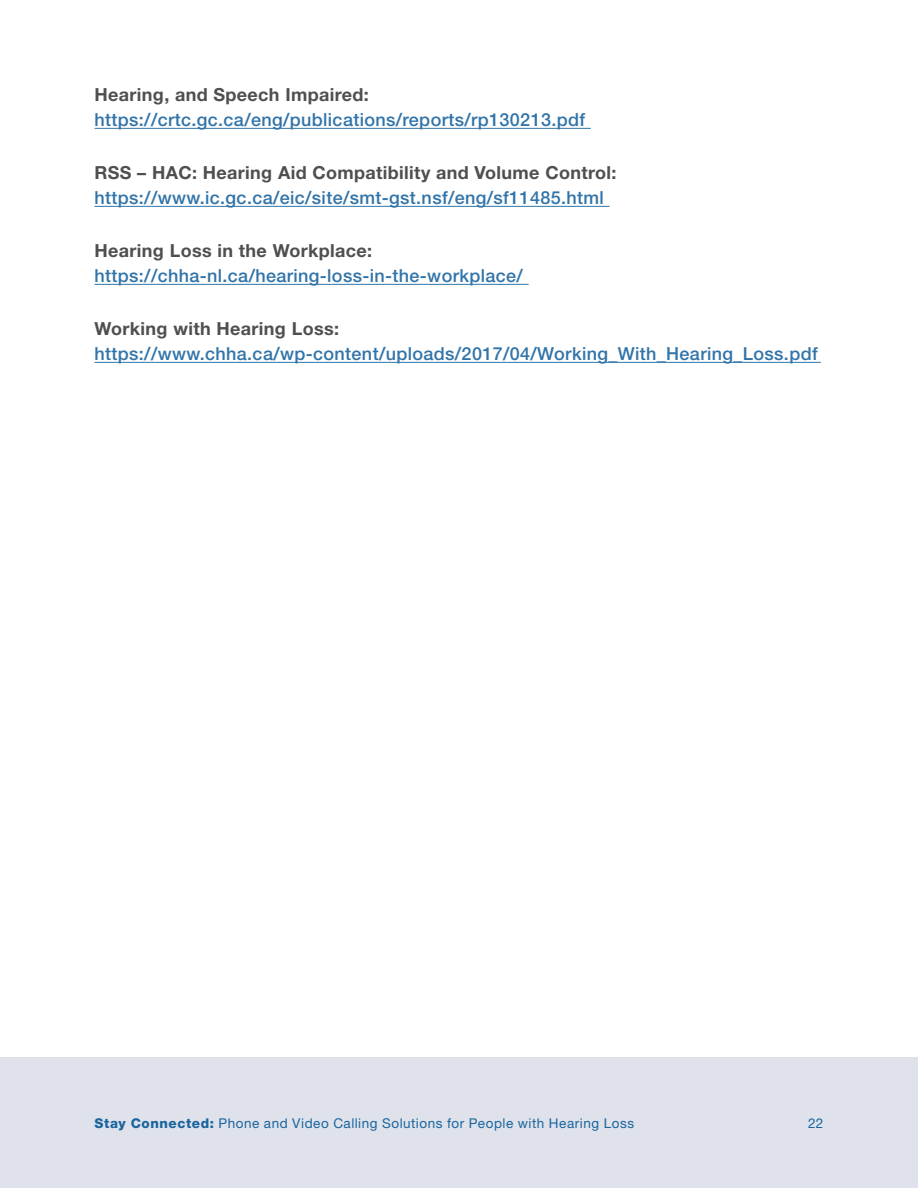
<style>
.page{position:relative;width:918px;height:1188px;background:#fff}
.page>*{position:absolute;margin:0;border:0;box-sizing:border-box;transform-origin:0 0}
.Body__Link{font:500 18px "Helvetica Neue LT Std";letter-spacing:.02em;color:#3174a9}
.Bold{font:700 18px "Helvetica Neue LT Std";letter-spacing:.02em;color:#504f4f}
.t1{font:13.5px "Helvetica Neue LT Std";letter-spacing:.04em;color:#1a659f}
.s1{font-weight:800}
</style>
<div class="page">
<div style="left:0;top:1058px;width:918px;height:130px;background:#dfe2ea"></div>
<hr style="left:94px;top:128px;width:497px;height:1px;background:#3174a9">
<hr style="left:94px;top:206px;width:516px;height:1px;background:#3174a9">
<hr style="left:94px;top:284px;width:435px;height:1px;background:#3174a9">
<hr style="left:94px;top:362px;width:727px;height:1px;background:#3174a9">
<p class="Bold" style="left:94px;top:83px;width:276px">Hearing, and Speech Impaired:</p>
<p class="Body__Link" style="left:94px;top:109px;width:492px">https://crtc.gc.ca/eng/publications/reports/rp130213.pdf</p>
<p class="Bold" style="left:94px;top:161px;width:524px">RSS – HAC: Hearing Aid Compatibility and Volume Control:</p>
<p class="Body__Link" style="left:94px;top:187px;width:511px">https://www.ic.gc.ca/eic/site/smt-gst.nsf/eng/sf11485.html</p>
<p class="Bold" style="left:94px;top:239px;width:279px">Hearing Loss in the Workplace:</p>
<p class="Body__Link" style="left:94px;top:265px;width:430px">https://chha-nl.ca/hearing-loss-in-the-workplace/</p>
<p class="Bold" style="left:94px;top:317px;width:246px">Working with Hearing Loss:</p>
<p class="Body__Link" style="left:94px;top:343px;width:725px">https://www.chha.ca/wp-content/uploads/2017/04/Working_With_Hearing_Loss.pdf</p>
<p class="t1" style="left:94px;top:1115px;width:541px"><span class="s1">Stay Connected:</span> Phone and Video Calling Solutions for People with Hearing Loss</p>
<p class="t1" style="left:808px;top:1115px;width:17px">22</p>
</div>
